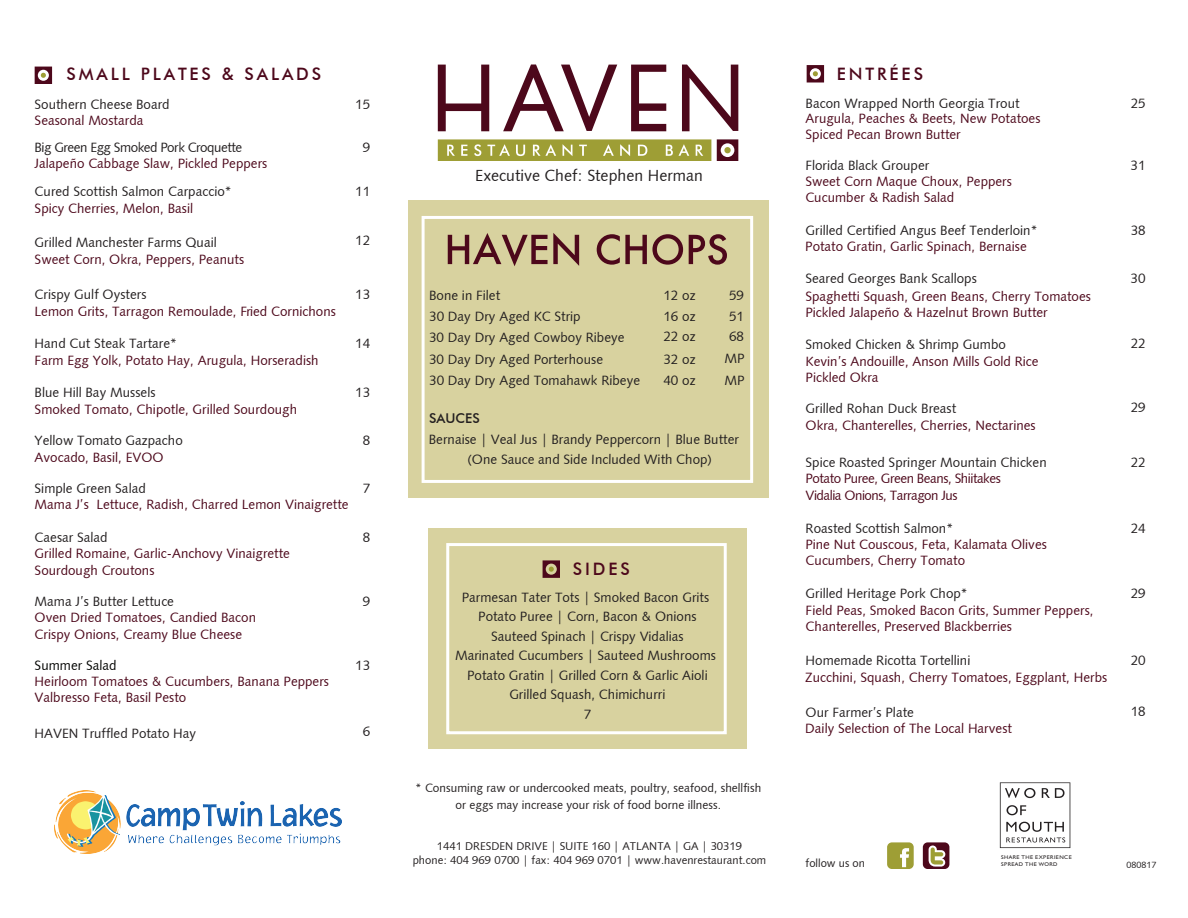
<style>
.page{position:relative;width:1188px;height:918px;background:#fff}
.page>*{position:absolute;margin:0;border:0;box-sizing:border-box;transform-origin:0 0}
.t1{font:500 17.1px "Futura BT";letter-spacing:.17em;color:#4d081b}
.t2{font:16.05px "Humanist 531 BT Roman A";color:#231f20}
.t3{font:13.5px/16.2px "Humanist 531 BT Roman A";color:#4d081b}
.t4{font:13.5px/19.5px "Humanist 531 BT Roman A";color:#231f20}
.t5{font:13.5px/16.2px "Humanist 531 BT Roman A";letter-spacing:-.035em;color:#4d081b}
.t6{font:13.5px "Humanist 531 BT Roman A";letter-spacing:-.035em;color:#231f20}
.t7{font:13.5px "Humanist 531 BT Roman A";color:#040503}
.t8{font:500 13.5px "Futura BT";color:#231f20}
.t9{font:12px/16.4px "Humanist 531 BT Roman A";color:#231f20;text-align:center}
.t10{font:11.4px/13.6px "Humanist 531 BT Roman A";color:#231f20;text-align:center}
.t11{font:9px "Humanist 531 BT Roman A";color:#231f20}
.t12{font:5.4px/6.6px "Humanist 521 BT";letter-spacing:.075em;color:#231f20;scale:1.07 1}
</style>
<div class="page">
<svg style="left:438px;top:139px;width:273px;height:22px;background:#abab50"></svg>
<svg style="left:438px;top:64px;width:300px;height:67px"></svg>
<svg style="left:717px;top:139px;width:21px;height:22px"></svg>
<div style="left:724px;top:147px;width:7px;height:6px;background:#9e9e35;border-radius:50%"></div>
<svg style="left:35px;top:67px;width:17px;height:17px"></svg>
<div style="left:429px;top:528px;width:318px;height:220px;background:#d8d29f"></div>
<div style="left:408px;top:200px;width:360px;height:298px;background:#d8d29f"></div>
<svg style="left:448px;top:233px;width:131px;height:33px"></svg>
<svg style="left:597px;top:234px;width:86px;height:31px"></svg>
<svg style="left:689px;top:234px;width:38px;height:31px"></svg>
<div style="left:422px;top:216px;width:331px;height:267px;border:3px solid #fff"></div>
<div style="left:446px;top:543px;width:281px;height:191px;border:3px solid #fff"></div>
<svg style="left:807px;top:65px;width:17px;height:17px"></svg>
<div style="left:887px;top:842px;width:27px;height:27px;background:#9e9e35;border-radius:5px"></div>
<svg style="left:900px;top:848px;width:9px;height:19px"></svg>
<div style="left:923px;top:842px;width:26px;height:27px;background:#4d081b;border-radius:5px"></div>
<svg style="left:929px;top:846px;width:16px;height:21px"></svg>
<svg style="left:1000px;top:782px;width:70px;height:66px"></svg>
<svg style="left:543px;top:560px;width:17px;height:18px"></svg>
<img style="left:54px;top:790px;width:288px;height:64px">
<p class="t1" style="left:67px;top:63px;width:256px">SMALL PLATES &amp; SALADS</p>
<p class="t4" style="left:35px;top:94px;width:137px">Southern Cheese Board</p>
<p class="t4" style="left:355px;top:94px;width:17px">15</p>
<p class="t6" style="left:35px;top:139px;width:209px">Big Green Egg Smoked Pork Croquette</p>
<p class="t4" style="left:363px;top:137px;width:9px">9</p>
<p class="t4" style="left:35px;top:182px;width:198px">Cured Scottish Salmon Carpaccio*</p>
<p class="t3" style="left:35px;top:200px;width:160px">Spicy Cherries, Melon, Basil</p>
<p class="t3" style="left:35px;top:112px;width:110px">Seasonal Mostarda</p>
<p class="t3" style="left:35px;top:155px;width:234px">Jalapeño Cabbage Slaw, Pickled Peppers</p>
<p class="t4" style="left:355px;top:182px;width:17px">11</p>
<p class="t4" style="left:35px;top:232px;width:184px">Grilled Manchester Farms Quail</p>
<p class="t4" style="left:355px;top:230px;width:17px">12</p>
<p class="t3" style="left:35px;top:250px;width:211px">Sweet Corn, Okra, Peppers, Peanuts</p>
<p class="t3" style="left:35px;top:303px;width:303px">Lemon Grits, Tarragon Remoulade, Fried Cornichons</p>
<p class="t4" style="left:35px;top:285px;width:113px">Crispy Gulf Oysters</p>
<p class="t4" style="left:355px;top:285px;width:17px">13</p>
<p class="t4" style="left:35px;top:334px;width:144px">Hand Cut Steak Tartare*</p>
<p class="t3" style="left:35px;top:352px;width:286px">Farm Egg Yolk, Potato Hay, Arugula, Horseradish</p>
<p class="t4" style="left:355px;top:334px;width:17px">14</p>
<p class="t4" style="left:35px;top:383px;width:123px">Blue Hill Bay Mussels</p>
<p class="t4" style="left:355px;top:383px;width:17px">13</p>
<p class="t4" style="left:35px;top:430px;width:150px">Yellow Tomato Gazpacho</p>
<p class="t4" style="left:363px;top:430px;width:9px">8</p>
<p class="t3" style="left:35px;top:401px;width:264px">Smoked Tomato, Chipotle, Grilled Sourdough</p>
<p class="t3" style="left:35px;top:448px;width:130px">Avocado, Basil, EVOO</p>
<p class="t4" style="left:35px;top:478px;width:113px">Simple Green Salad</p>
<p class="t4" style="left:363px;top:478px;width:9px">7</p>
<p class="t3" style="left:35px;top:496px;width:316px">Mama J’s Lettuce, Radish, Charred Lemon Vinaigrette</p>
<p class="t4" style="left:35px;top:527px;width:75px">Caesar Salad</p>
<p class="t4" style="left:363px;top:527px;width:9px">8</p>
<p class="t3" style="left:35px;top:545px;width:257px">Grilled Romaine, Garlic-Anchovy Vinaigrette<br>Sourdough Croutons</p>
<p class="t3" style="left:35px;top:609px;width:223px">Oven Dried Tomatoes, Candied Bacon<br>Crispy Onions, Creamy Blue Cheese</p>
<p class="t4" style="left:35px;top:591px;width:141px">Mama J’s Butter Lettuce</p>
<p class="t4" style="left:363px;top:591px;width:9px">9</p>
<p class="t7" style="left:35px;top:657px;width:83px">Summer Salad</p>
<p class="t4" style="left:355px;top:655px;width:17px">13</p>
<p class="t3" style="left:35px;top:673px;width:296px">Heirloom Tomatoes &amp; Cucumbers, Banana Peppers<br>Valbresso Feta, Basil Pesto</p>
<p class="t4" style="left:35px;top:724px;width:163px">HAVEN Truffled Potato Hay</p>
<p class="t4" style="left:363px;top:722px;width:9px">6</p>
<p class="t2" style="left:475px;top:166px;width:229px">Executive Chef: Stephen Herman</p>
<p class="t4" style="left:429px;top:285px;width:73px">Bone in Filet</p>
<p class="t4" style="left:663px;top:285px;width:34px">12 oz</p>
<p class="t4" style="left:729px;top:285px;width:17px">59</p>
<p class="t4" style="left:429px;top:327px;width:197px;line-height:21.6px">30 Day Dry Aged Cowboy Ribeye<br>30 Day Dry Aged Porterhouse</p>
<p class="t4" style="left:663px;top:326px;width:34px">22 oz</p>
<p class="t4" style="left:729px;top:326px;width:17px">68</p>
<p class="t4" style="left:429px;top:306px;width:153px">30 Day Dry Aged KC Strip</p>
<p class="t4" style="left:663px;top:306px;width:34px">16 oz</p>
<p class="t4" style="left:729px;top:306px;width:17px">51</p>
<p class="t4" style="left:663px;top:349px;width:34px">32 oz</p>
<p class="t4" style="left:725px;top:348px;width:22px">MP</p>
<p class="t4" style="left:429px;top:370px;width:212px">30 Day Dry Aged Tomahawk Ribeye</p>
<p class="t4" style="left:663px;top:370px;width:34px">40 oz</p>
<p class="t4" style="left:725px;top:370px;width:22px">MP</p>
<p class="t8" style="left:429px;top:410px;width:52px">SAUCES</p>
<p class="t4" style="left:429px;top:429px;width:312px">Bernaise | Veal Jus | Brandy Peppercorn | Blue Butter</p>
<p class="t4" style="left:467px;top:449px;width:246px">(One Sauce and Side Included With Chop)</p>
<p class="t1" style="left:573px;top:558px;width:59px">SIDES</p>
<p class="t4" style="left:455px;top:587px;width:263px;text-align:center">Parmesan Tater Tots | Smoked Bacon Grits<br>Potato Puree | Corn, Bacon &amp; Onions<br>Sauteed Spinach | Crispy Vidalias<br>Marinated Cucumbers | Sauteed Mushrooms<br>Potato Gratin | Grilled Corn &amp; Garlic Aioli<br>Grilled Squash, Chimichurri<br>7</p>
<p class="t9" style="left:416px;top:780px;width:347px">* Consuming raw or undercooked meats, poultry, seafood, shellfish or eggs may increase your risk of food borne illness.</p>
<p class="t10" style="left:413px;top:839px;width:355px">1441 DRESDEN DRIVE | SUITE 160 | ATLANTA | GA | 30319<br>phone: 404 969 0700 | fax: 404 969 0701 | www.havenrestaurant.com</p>
<p class="t1" style="left:837px;top:63px;width:88px">ENTRÉES</p>
<p class="t4" style="left:806px;top:93px;width:215px">Bacon Wrapped North Georgia Trout</p>
<p class="t4" style="left:1131px;top:93px;width:17px">25</p>
<p class="t3" style="left:806px;top:109px;width:236px">Arugula, Peaches &amp; Beets, New Potatoes<br>Spiced Pecan Brown Butter</p>
<p class="t4" style="left:805px;top:155px;width:125px">Florida Black Grouper</p>
<p class="t4" style="left:1131px;top:155px;width:17px">31</p>
<p class="t3" style="left:805px;top:173px;width:208px">Sweet Corn Maque Choux, Peppers<br>Cucumber &amp; Radish Salad</p>
<p class="t4" style="left:806px;top:220px;width:233px">Grilled Certified Angus Beef Tenderloin*</p>
<p class="t4" style="left:1131px;top:220px;width:17px">38</p>
<p class="t3" style="left:805px;top:238px;width:223px">Potato Gratin, Garlic Spinach, Bernaise</p>
<p class="t4" style="left:805px;top:268px;width:173px">Seared Georges Bank Scallops</p>
<p class="t4" style="left:1131px;top:268px;width:17px">30</p>
<p class="t3" style="left:805px;top:288px;width:287px">Spaghetti Squash, Green Beans, Cherry Tomatoes<br>Pickled Jalapeño &amp; Hazelnut Brown Butter</p>
<p class="t4" style="left:806px;top:334px;width:202px">Smoked Chicken &amp; Shrimp Gumbo</p>
<p class="t4" style="left:1131px;top:333px;width:17px">22</p>
<p class="t3" style="left:806px;top:353px;width:235px">Kevin’s Andouille, Anson Mills Gold Rice<br>Pickled Okra</p>
<p class="t3" style="left:806px;top:417px;width:232px">Okra, Chanterelles, Cherries, Nectarines</p>
<p class="t4" style="left:806px;top:399px;width:152px">Grilled Rohan Duck Breast</p>
<p class="t4" style="left:1131px;top:397px;width:17px">29</p>
<p class="t4" style="left:806px;top:452px;width:243px">Spice Roasted Springer Mountain Chicken</p>
<p class="t4" style="left:1131px;top:452px;width:17px">22</p>
<p class="t5" style="left:806px;top:470px;width:197px">Potato Puree, Green Beans, Shiitakes<br>Vidalia Onions, Tarragon Jus</p>
<p class="t3" style="left:806px;top:536px;width:243px">Pine Nut Couscous, Feta, Kalamata Olives<br>Cucumbers, Cherry Tomato</p>
<p class="t3" style="left:806px;top:602px;width:290px">Field Peas, Smoked Bacon Grits, Summer Peppers,<br>Chanterelles, Preserved Blackberries</p>
<p class="t3" style="left:805px;top:669px;width:304px">Zucchini, Squash, Cherry Tomatoes, Eggplant, Herbs</p>
<p class="t3" style="left:805px;top:720px;width:208px">Daily Selection of The Local Harvest</p>
<p class="t4" style="left:806px;top:518px;width:149px">Roasted Scottish Salmon*</p>
<p class="t4" style="left:1131px;top:518px;width:17px">24</p>
<p class="t4" style="left:806px;top:583px;width:164px">Grilled Heritage Pork Chop*</p>
<p class="t4" style="left:1131px;top:583px;width:17px">29</p>
<p class="t4" style="left:806px;top:651px;width:166px">Homemade Ricotta Tortellini</p>
<p class="t4" style="left:1131px;top:651px;width:17px">20</p>
<p class="t4" style="left:1131px;top:701px;width:17px">18</p>
<p class="t4" style="left:806px;top:702px;width:110px">Our Farmer’s Plate</p>
<p class="t10" style="left:806px;top:856px;width:61px">follow us on</p>
<p class="t12" style="left:1001px;top:854px;width:68px">SHARE THE EXPERIENCE<br>SPREAD THE WORD</p>
<p class="t11" style="left:1126px;top:859px;width:32px">080817</p>
</div>
